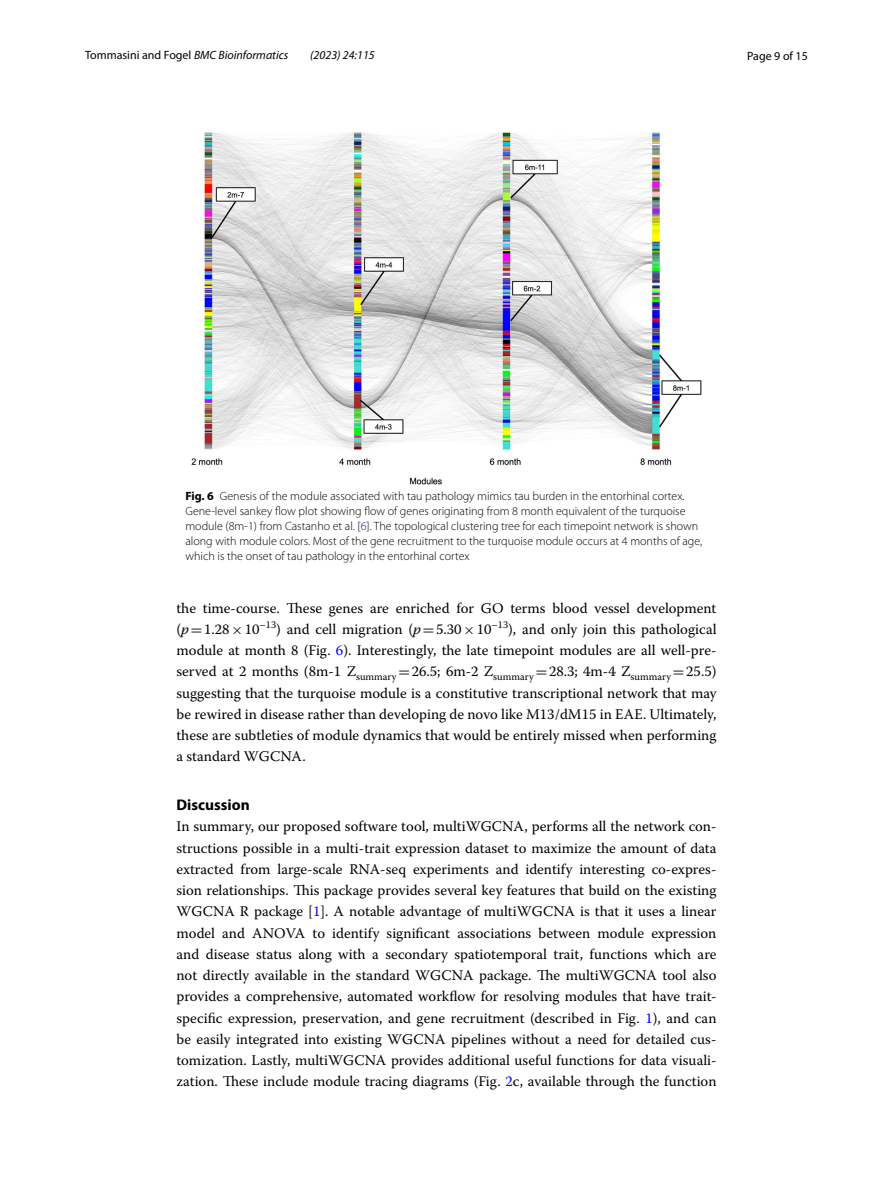
<style>
.page{position:relative;width:893px;height:1187px;background:#fff}
.page>*{position:absolute;margin:0;border:0;box-sizing:border-box;transform-origin:0 0}
.t1{font:700 15.45px "Myriad Pro";color:#000}
.t2{font:14.7px/21.3px "Warnock Pro";color:#000;text-align:justify}
.t3{font:300 12px/15px "Myriad Pro";color:#000}
.t4{font:12px "Myriad Pro";color:#000}
.t5{font:italic 12px "Myriad Pro";color:#000}
.s1{font-style:italic}
.s2{font-weight:700}
.s3{color:#00f}
.s4{font-family:"Warnock Pro It 2"}
.s5{font-family:"MTSY"}
</style>
<div class="page">
<img style="left:191px;top:133px;width:511px;height:351px">
<p class="t4" style="left:85px;top:48px;width:205px">Tommasini and Fogel <span class="s1">BMC Bioinformatics</span></p>
<p class="t5" style="left:310px;top:48px;width:66px">(2023) 24:115</p>
<p class="t4" style="left:747px;top:48px;width:62px">Page 9 of 15</p>
<p class="t3" style="left:185px;top:488px;width:518px"><span class="s2">Fig. 6</span> Genesis of the module associated with tau pathology mimics tau burden in the entorhinal cortex.<br>Gene-level sankey flow plot showing flow of genes originating from 8 month equivalent of the turquoise module (8m-1) from Castanho et al. [<span class="s3">6</span>]. The topological clustering tree for each timepoint network is shown along with module colors. Most of the gene recruitment to the turquoise module occurs at 4 months of age, which is the onset of tau pathology in the entorhinal cortex</p>
<p class="t2" style="left:176px;top:597px;width:542px">the time-course. These genes are enriched for GO terms blood vessel development (<span class="s4">p</span><span class="s5">=</span>1.28<span class="s5">×</span> -10<sup>–13</sup>) and cell migration (<span class="s4">p</span><span class="s5">=</span>5.30<span class="s5">×</span> -10<sup>–13</sup>), and only join this pathological module at month 8 (Fig. <span class="s3">6</span>). Interestingly, the late timepoint modules are all well-pre&shy;served at 2 months (8m-1 Z<sub>summary</sub> <span class="s5">=</span>26.5; 6m-2 Z<sub>summary</sub> <span class="s5">=</span>28.3; 4m-4 Z<sub>summary</sub> <span class="s5">=</span>25.5) suggesting that the turquoise module is a constitutive transcriptional network that may be rewired in disease rather than developing de novo like M13/dM15 in EAE. Ultimately, these are subtleties of module dynamics that would be entirely missed when performing a standard WGCNA.</p>
<p class="t1" style="left:176px;top:794px;width:75px">Discussion</p>
<p class="t2" style="left:176px;top:815px;width:542px">In summary, our proposed software tool, multiWGCNA, performs all the network con&shy;structions possible in a multi-trait expression dataset to maximize the amount of data extracted from large-scale RNA-seq experiments and identify interesting co-expres&shy;sion relationships. This package provides several key features that build on the existing WGCNA R package [<span class="s3">1</span>]. A notable advantage of multiWGCNA is that it uses a linear model and ANOVA to identify significant associations between module expression and disease status along with a secondary spatiotemporal trait, functions which are not directly available in the standard WGCNA package. The multiWGCNA tool also provides a comprehensive, automated workflow for resolving modules that have trait&shy;specific expression, preservation, and gene recruitment (described in Fig. <span class="s3">1</span>), and can be easily integrated into existing WGCNA pipelines without a need for detailed cus&shy;tomization. Lastly, multiWGCNA provides additional useful functions for data visuali&shy;zation. These include module tracing diagrams (Fig. <span class="s3">2</span>c, available through the function</p>
</div>
